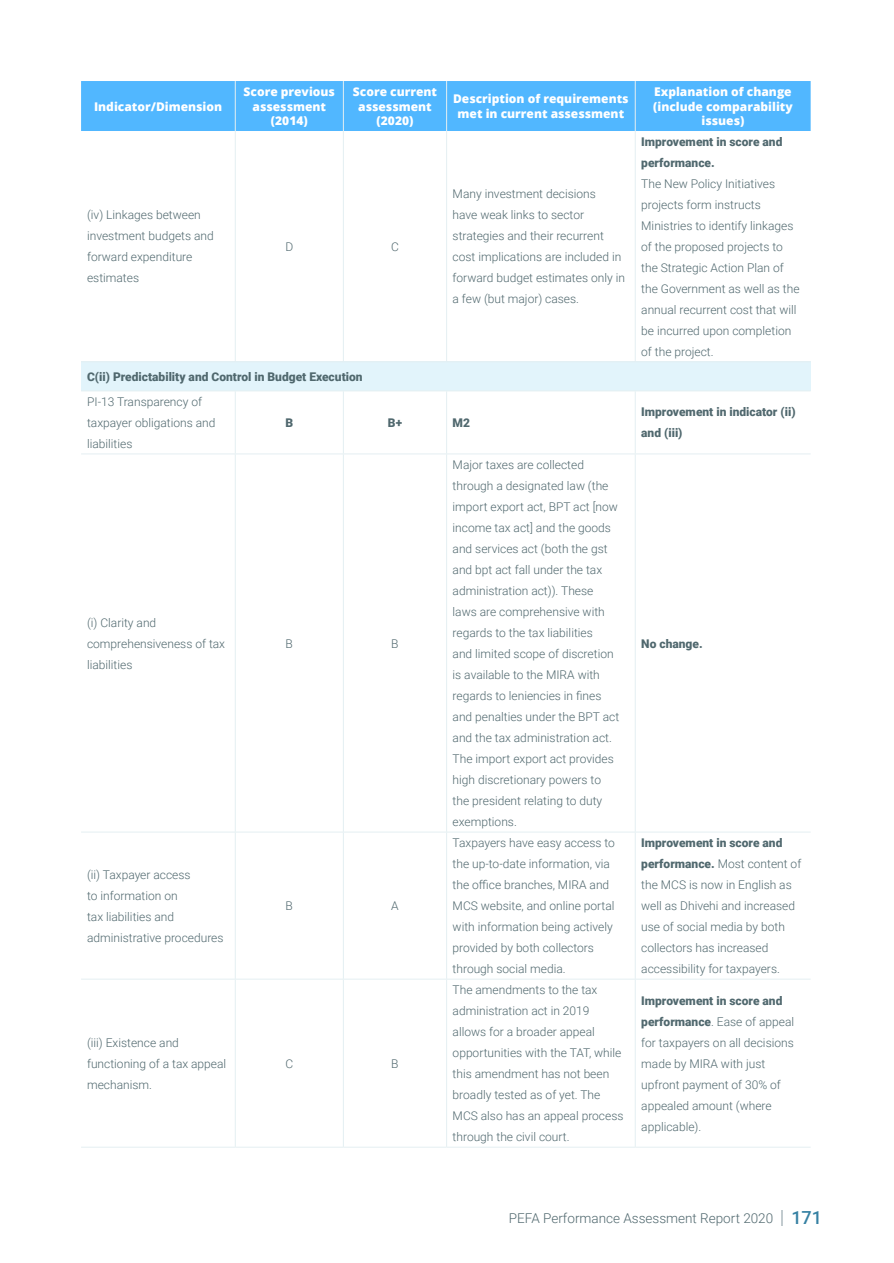
<style>
.page{position:relative;width:894px;height:1263px;background:#fff}
.page>*{position:absolute;margin:0;border:0;box-sizing:border-box;transform-origin:0 0}
.t1{font:300 13.5px "Roboto";color:#50686e}
.Table_Body{font:300 12px/21px "Roboto";color:#50686e}
.Table_Header{font:800 12px/14.4px "Open Sans";color:#fff;text-align:center}
.Table_Body-2{font:900 12px/21px "Roboto";color:#50686e}
.s1{font-weight:900}
.s2{font-weight:500;font-size:18px;color:#3681a3}
</style>
<div class="page">
<svg style="left:781px;top:1210px;width:1px;height:16px"></svg>
<div style="left:81px;top:81px;width:729px;height:50px;background:#51b7ff"></div>
<div style="left:81px;top:362px;width:729px;height:29px;background:#e2f4fb"></div>
<svg style="left:81px;top:454px;width:729px;height:692px"></svg>
<hr style="left:235px;top:81px;width:1px;height:50px;background:#e4eff2">
<hr style="left:343px;top:81px;width:1px;height:50px;background:#e4eff2">
<hr style="left:446px;top:81px;width:1px;height:50px;background:#e4eff2">
<hr style="left:634px;top:81px;width:1px;height:50px;background:#e4eff2">
<hr style="left:235px;top:131px;width:1px;height:230px;background:#e4eff2">
<hr style="left:343px;top:131px;width:1px;height:230px;background:#e4eff2">
<hr style="left:446px;top:131px;width:1px;height:230px;background:#e4eff2">
<hr style="left:634px;top:131px;width:1px;height:230px;background:#e4eff2">
<hr style="left:81px;top:361px;width:154px;height:1px;background:#e4eff2">
<hr style="left:235px;top:361px;width:108px;height:1px;background:#e4eff2">
<hr style="left:343px;top:361px;width:103px;height:1px;background:#e4eff2">
<hr style="left:446px;top:361px;width:189px;height:1px;background:#e4eff2">
<hr style="left:635px;top:361px;width:175px;height:1px;background:#e4eff2">
<hr style="left:81px;top:390px;width:154px;height:1px;background:#e4eff2">
<hr style="left:235px;top:390px;width:108px;height:1px;background:#e4eff2">
<hr style="left:235px;top:391px;width:1px;height:62px;background:#e4eff2">
<hr style="left:343px;top:390px;width:103px;height:1px;background:#e4eff2">
<hr style="left:343px;top:391px;width:1px;height:62px;background:#e4eff2">
<hr style="left:446px;top:390px;width:189px;height:1px;background:#e4eff2">
<hr style="left:446px;top:391px;width:1px;height:62px;background:#e4eff2">
<hr style="left:635px;top:390px;width:175px;height:1px;background:#e4eff2">
<hr style="left:634px;top:391px;width:1px;height:62px;background:#e4eff2">
<hr style="left:81px;top:453px;width:154px;height:1px;background:#e4eff2">
<hr style="left:235px;top:453px;width:108px;height:1px;background:#e4eff2">
<hr style="left:235px;top:454px;width:1px;height:377px;background:#e4eff2">
<hr style="left:343px;top:453px;width:103px;height:1px;background:#e4eff2">
<hr style="left:343px;top:454px;width:1px;height:377px;background:#e4eff2">
<hr style="left:446px;top:453px;width:189px;height:1px;background:#e4eff2">
<hr style="left:446px;top:454px;width:1px;height:377px;background:#e4eff2">
<hr style="left:635px;top:453px;width:175px;height:1px;background:#e4eff2">
<hr style="left:634px;top:454px;width:1px;height:377px;background:#e4eff2">
<hr style="left:81px;top:831px;width:154px;height:1px;background:#e4eff2">
<hr style="left:235px;top:831px;width:108px;height:1px;background:#e4eff2">
<hr style="left:235px;top:832px;width:1px;height:146px;background:#e4eff2">
<hr style="left:343px;top:831px;width:103px;height:1px;background:#e4eff2">
<hr style="left:343px;top:832px;width:1px;height:146px;background:#e4eff2">
<hr style="left:446px;top:831px;width:189px;height:1px;background:#e4eff2">
<hr style="left:446px;top:832px;width:1px;height:146px;background:#e4eff2">
<hr style="left:635px;top:831px;width:175px;height:1px;background:#e4eff2">
<hr style="left:634px;top:832px;width:1px;height:146px;background:#e4eff2">
<hr style="left:81px;top:978px;width:154px;height:1px;background:#e4eff2">
<hr style="left:235px;top:978px;width:108px;height:1px;background:#e4eff2">
<hr style="left:235px;top:979px;width:1px;height:167px;background:#e4eff2">
<hr style="left:343px;top:978px;width:103px;height:1px;background:#e4eff2">
<hr style="left:343px;top:979px;width:1px;height:167px;background:#e4eff2">
<hr style="left:446px;top:978px;width:189px;height:1px;background:#e4eff2">
<hr style="left:446px;top:979px;width:1px;height:167px;background:#e4eff2">
<hr style="left:635px;top:978px;width:175px;height:1px;background:#e4eff2">
<hr style="left:634px;top:979px;width:1px;height:167px;background:#e4eff2">
<hr style="left:81px;top:1146px;width:154px;height:1px;background:#e4eff2">
<hr style="left:235px;top:1146px;width:108px;height:1px;background:#e4eff2">
<hr style="left:343px;top:1146px;width:103px;height:1px;background:#e4eff2">
<hr style="left:446px;top:1146px;width:189px;height:1px;background:#e4eff2">
<hr style="left:635px;top:1146px;width:175px;height:1px;background:#e4eff2">
<p class="Table_Header" style="left:94px;top:98px;width:130px">Indicator/Dimension</p>
<p class="Table_Body" style="left:87px;top:204px;width:128px">(iv) Linkages between investment budgets and forward expenditure estimates</p>
<p class="Table_Header" style="left:243px;top:84px;width:93px">Score previous assessment (2014)</p>
<p class="Table_Header" style="left:353px;top:84px;width:85px">Score current assessment</p>
<p class="Table_Header" style="left:376px;top:113px;width:38px">(2020)</p>
<p class="Table_Body" style="left:285px;top:235px;width:9px">D</p>
<p class="Table_Body" style="left:391px;top:235px;width:9px">C</p>
<p class="Table_Header" style="left:453px;top:91px;width:177px">Description of requirements met in current assessment</p>
<p class="Table_Header" style="left:653px;top:84px;width:141px">Explanation of change (include comparability issues)</p>
<p class="Table_Body" style="left:452px;top:183px;width:174px">Many investment decisions<br>have weak links to sector strategies and their recurrent cost implications are included in forward budget estimates only in a few (but major) cases.</p>
<p class="Table_Body-2" style="left:641px;top:130px;width:143px">Improvement in score and performance.</p>
<p class="Table_Body" style="left:641px;top:172px;width:160px">The New Policy Initiatives projects form instructs<br>Ministries to identify linkages of the proposed projects to the Strategic Action Plan of the Government as well as the annual recurrent cost that will be incurred upon completion of the project.</p>
<p class="Table_Body-2" style="left:87px;top:365px;width:277px">C(ii) Predictability and Control in Budget Execution</p>
<p class="Table_Body" style="left:87px;top:391px;width:130px">PI-13 Transparency of taxpayer obligations and liabilities</p>
<p class="Table_Body-2" style="left:285px;top:412px;width:9px">B</p>
<p class="Table_Body-2" style="left:388px;top:412px;width:16px">B+</p>
<p class="Table_Body-2" style="left:452px;top:412px;width:19px">M2</p>
<p class="Table_Body-2" style="left:641px;top:401px;width:156px">Improvement in indicator (ii) and (iii)</p>
<p class="Table_Body" style="left:87px;top:611px;width:139px">(i) Clarity and comprehensiveness of tax liabilities</p>
<p class="Table_Body" style="left:87px;top:863px;width:138px">(ii) Taxpayer access<br>to information on<br>tax liabilities and administrative procedures</p>
<p class="Table_Body" style="left:87px;top:1031px;width:141px">(iii) Existence and functioning of a tax appeal mechanism.</p>
<p class="Table_Body" style="left:285px;top:632px;width:9px">B</p>
<p class="Table_Body" style="left:391px;top:632px;width:9px">B</p>
<p class="Table_Body" style="left:285px;top:895px;width:9px">B</p>
<p class="Table_Body" style="left:391px;top:895px;width:9px">A</p>
<p class="Table_Body" style="left:285px;top:1052px;width:9px">C</p>
<p class="Table_Body" style="left:391px;top:1052px;width:9px">B</p>
<p class="Table_Body" style="left:452px;top:454px;width:168px">Major taxes are collected through a designated law (the import export act, BPT act [now income tax act] and the goods and services act (both the gst and bpt act fall under the tax administration act)). These laws are comprehensive with regards to the tax liabilities<br>and limited scope of discretion is available to the MIRA with regards to leniencies in fines and penalties under the BPT act and the tax administration act.<br>The import export act provides high discretionary powers to the president relating to duty exemptions.</p>
<p class="Table_Body-2" style="left:641px;top:632px;width:63px">No change.</p>
<p class="Table_Body" style="left:452px;top:832px;width:164px">Taxpayers have easy access to the up-to-date information, via the office branches, MIRA and<br>MCS website, and online portal with information being actively provided by both collectors through social media.</p>
<p class="Table_Body" style="left:641px;top:832px;width:161px"><span class="s1">Improvement in score and performance.</span> Most content of the MCS is now in English as well as Dhivehi and increased use of social media by both collectors has increased accessibility for taxpayers.</p>
<p class="Table_Body" style="left:452px;top:979px;width:172px">The amendments to the tax administration act in 2019 allows for a broader appeal opportunities with the TAT, while this amendment has not been broadly tested as of yet. The<br>MCS also has an appeal process through the civil court.</p>
<p class="Table_Body" style="left:641px;top:989px;width:154px"><span class="s1">Improvement in score and performance</span>. Ease of appeal for taxpayers on all decisions made by MIRA with just upfront payment of 30% of appealed amount (where applicable).</p>
<p class="t1" style="left:508px;top:1208px;width:314px">PEFA Performance Assessment Report 2020 <span class="s2">171</span></p>
</div>
